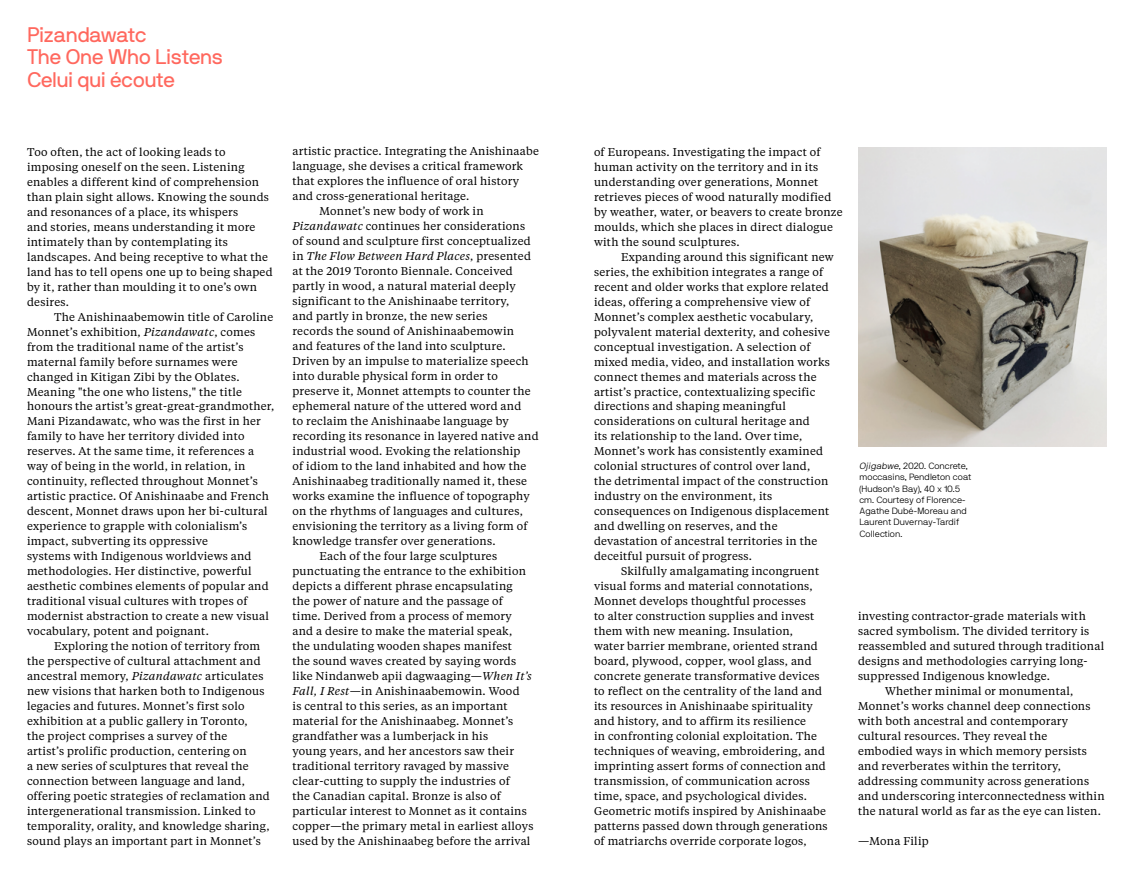
<style>
.page{position:relative;width:1134px;height:891px;background:#fff}
.page>*{position:absolute;margin:0;border:0;box-sizing:border-box;transform-origin:0 0}
.t1{font:21px/22.5px "NB International Pro";letter-spacing:-.02em;color:#ff685e}
.t2{font:11.25px/15px "Tiempos Text";letter-spacing:.02em;color:#000}
.t3{font:italic 11.25px "Tiempos Text";letter-spacing:.02em;color:#000}
.t4{font:300 9px/11.2px "NB International Pro";color:#000}
.s1{font-style:italic}
.s2{font-style:normal}
</style>
<div class="page">
<img style="left:858px;top:147px;width:249px;height:300px">
<h1 class="t1" style="left:27px;top:23px;width:198px">Pizandawatc<br>The One Who Listens<br>Celui qui écoute</h1>
<p class="t2" style="left:27px;top:144px;width:247px">Too often, the act of looking leads to imposing oneself on the seen. Listening enables a different kind of comprehension than plain sight allows. Knowing the sounds and resonances of a place, its whispers<br>and stories, means understanding it more intimately than by contemplating its landscapes. And being receptive to what the land has to tell opens one up to being shaped by it, rather than moulding it to one’s own desires.</p>
<p class="t2" style="left:27px;top:309px;width:249px;text-indent:27px">The Anishinaabemowin title of Caroline Monnet’s exhibition, <span class="s1">Pizandawatc</span>, comes from the traditional name of the artist’s maternal family before surnames were changed in Kitigan Zibi by the Oblates.<br>Meaning "the one who listens," the title honours the artist’s great-great-grandmother, Mani Pizandawatc, who was the first in her family to have her territory divided into reserves. At the same time, it references a way of being in the world, in relation, in continuity, reflected throughout Monnet’s artistic practice. Of Anishinaabe and French descent, Monnet draws upon her bi-cultural experience to grapple with colonialism’s impact, subverting its oppressive<br>systems with Indigenous worldviews and methodologies. Her distinctive, powerful aesthetic combines elements of popular and traditional visual cultures with tropes of modernist abstraction to create a new visual vocabulary, potent and poignant.</p>
<p class="t2" style="left:27px;top:638px;width:244px;text-indent:27px">Exploring the notion of territory from the perspective of cultural attachment and ancestral memory, <span class="s1">Pizandawatc</span> articulates new visions that harken both to Indigenous legacies and futures. Monnet’s first solo exhibition at a public gallery in Toronto,<br>the project comprises a survey of the<br>artist’s prolific production, centering on<br>a new series of sculptures that reveal the connection between language and land, offering poetic strategies of reclamation and intergenerational transmission. Linked to temporality, orality, and knowledge sharing, sound plays an important part in Monnet’s</p>
<p class="t2" style="left:292px;top:143px;width:248px">artistic practice. Integrating the Anishinaabe</p>
<p class="t2" style="left:292px;top:158px;width:232px">language, she devises a critical framework</p>
<p class="t2" style="left:292px;top:173px;width:228px">that explores the influence of oral history</p>
<p class="t2" style="left:292px;top:188px;width:178px">and cross-generational heritage.</p>
<p class="t2" style="left:320px;top:203px;width:166px">Monnet’s new body of work in</p>
<p class="t2" style="left:292px;top:218px;width:234px"><span class="s1">Pizandawatc</span> continues her considerations</p>
<p class="t2" style="left:293px;top:233px;width:240px">of sound and sculpture first conceptualized</p>
<p class="t3" style="left:293px;top:249px;width:240px"><span class="s2">in</span> The Flow Between Hard Places<span class="s2">, presented</span></p>
<p class="t2" style="left:293px;top:263px;width:222px">at the 2019 Toronto Biennale. Conceived</p>
<p class="t2" style="left:293px;top:278px;width:225px">partly in wood, a natural material deeply</p>
<p class="t2" style="left:293px;top:293px;width:219px">significant to the Anishinaabe territory,</p>
<p class="t2" style="left:293px;top:308px;width:196px">and partly in bronze, the new series</p>
<p class="t2" style="left:293px;top:323px;width:223px">records the sound of Anishinaabemowin</p>
<p class="t2" style="left:293px;top:338px;width:215px">and features of the land into sculpture.</p>
<p class="t2" style="left:293px;top:353px;width:238px">Driven by an impulse to materialize speech</p>
<p class="t2" style="left:293px;top:368px;width:207px">into durable physical form in order to</p>
<p class="t2" style="left:293px;top:383px;width:240px">preserve it, Monnet attempts to counter the</p>
<p class="t2" style="left:293px;top:398px;width:230px">ephemeral nature of the uttered word and</p>
<p class="t2" style="left:293px;top:413px;width:218px">to reclaim the Anishinaabe language by</p>
<p class="t2" style="left:293px;top:428px;width:248px">recording its resonance in layered native and</p>
<p class="t2" style="left:293px;top:443px;width:229px">industrial wood. Evoking the relationship</p>
<p class="t2" style="left:293px;top:458px;width:235px">of idiom to the land inhabited and how the</p>
<p class="t2" style="left:293px;top:473px;width:236px">Anishinaabeg traditionally named it, these</p>
<p class="t2" style="left:293px;top:488px;width:239px">works examine the influence of topography</p>
<p class="t2" style="left:293px;top:503px;width:232px">on the rhythms of languages and cultures,</p>
<p class="t2" style="left:293px;top:518px;width:237px">envisioning the territory as a living form of</p>
<p class="t2" style="left:293px;top:533px;width:205px">knowledge transfer over generations.</p>
<p class="t2" style="left:320px;top:548px;width:179px">Each of the four large sculptures</p>
<p class="t2" style="left:293px;top:563px;width:235px">punctuating the entrance to the exhibition</p>
<p class="t2" style="left:293px;top:578px;width:222px">depicts a different phrase encapsulating</p>
<p class="t2" style="left:293px;top:593px;width:212px">the power of nature and the passage of</p>
<p class="t2" style="left:293px;top:608px;width:221px">time. Derived from a process of memory</p>
<p class="t2" style="left:293px;top:623px;width:221px">and a desire to make the material speak,</p>
<p class="t2" style="left:293px;top:638px;width:221px">the undulating wooden shapes manifest</p>
<p class="t2" style="left:293px;top:653px;width:225px">the sound waves created by saying words</p>
<p class="t2" style="left:293px;top:668px;width:241px">like Nindanweb apii dagwaaging—<span class="s1">When It’s</span></p>
<p class="t2" style="left:293px;top:683px;width:229px"><span class="s1">Fall, I Rest</span>—in Anishinaabemowin. Wood</p>
<p class="t2" style="left:293px;top:698px;width:217px">is central to this series, as an important</p>
<p class="t2" style="left:293px;top:713px;width:222px">material for the Anishinaabeg. Monnet’s</p>
<p class="t2" style="left:293px;top:728px;width:197px">grandfather was a lumberjack in his</p>
<p class="t2" style="left:293px;top:743px;width:223px">young years, and her ancestors saw their</p>
<p class="t2" style="left:293px;top:758px;width:218px">traditional territory ravaged by massive</p>
<p class="t2" style="left:293px;top:773px;width:219px">clear-cutting to supply the industries of</p>
<p class="t2" style="left:293px;top:788px;width:210px">the Canadian capital. Bronze is also of</p>
<p class="t2" style="left:293px;top:803px;width:236px">particular interest to Monnet as it contains</p>
<p class="t2" style="left:293px;top:818px;width:242px">copper—the primary metal in earliest alloys</p>
<p class="t2" style="left:293px;top:833px;width:239px">used by the Anishinaabeg before the arrival</p>
<p class="t2" style="left:594px;top:144px;width:250px">of Europeans. Investigating the impact of human activity on the territory and in its understanding over generations, Monnet retrieves pieces of wood naturally modified by weather, water, or beavers to create bronze moulds, which she places in direct dialogue with the sound sculptures.</p>
<p class="t2" style="left:594px;top:249px;width:241px;text-indent:27px">Expanding around this significant new series, the exhibition integrates a range of recent and older works that explore related ideas, offering a comprehensive view of Monnet’s complex aesthetic vocabulary, polyvalent material dexterity, and cohesive conceptual investigation. A selection of mixed media, video, and installation works connect themes and materials across the artist’s practice, contextualizing specific directions and shaping meaningful considerations on cultural heritage and<br>its relationship to the land. Over time, Monnet’s work has consistently examined colonial structures of control over land,<br>the detrimental impact of the construction industry on the environment, its consequences on Indigenous displacement and dwelling on reserves, and the devastation of ancestral territories in the deceitful pursuit of progress.</p>
<p class="t2" style="left:594px;top:563px;width:235px;text-indent:27px">Skilfully amalgamating incongruent visual forms and material connotations, Monnet develops thoughtful processes<br>to alter construction supplies and invest them with new meaning. Insulation,<br>water barrier membrane, oriented strand board, plywood, copper, wool glass, and concrete generate transformative devices to reflect on the centrality of the land and its resources in Anishinaabe spirituality and history, and to affirm its resilience<br>in confronting colonial exploitation. The techniques of weaving, embroidering, and imprinting assert forms of connection and transmission, of communication across time, space, and psychological divides.<br>Geometric motifs inspired by Anishinaabe patterns passed down through generations of matriarchs override corporate logos,</p>
<p class="t4" style="left:859px;top:460px;width:113px"><span class="s1">Ojigabwe</span>, 2020. Concrete, moccasins, Pendleton coat (Hudson’s Bay), 40 x 10.5 cm. Courtesy of Florence-<br>Agathe Dubé-Moreau and<br>Laurent Duvernay-Tardif<br>Collection.</p>
<p class="t2" style="left:858px;top:608px;width:229px">investing contractor-grade materials with</p>
<p class="t2" style="left:858px;top:623px;width:233px">sacred symbolism. The divided territory is</p>
<p class="t2" style="left:858px;top:638px;width:248px">reassembled and sutured through traditional</p>
<p class="t2" style="left:858px;top:653px;width:231px">designs and methodologies carrying long-</p>
<p class="t2" style="left:858px;top:668px;width:194px">suppressed Indigenous knowledge.</p>
<p class="t2" style="left:885px;top:683px;width:190px">Whether minimal or monumental,</p>
<p class="t2" style="left:858px;top:698px;width:234px">Monnet’s works channel deep connections</p>
<p class="t2" style="left:858px;top:713px;width:212px">with both ancestral and contemporary</p>
<p class="t2" style="left:858px;top:728px;width:191px">cultural resources. They reveal the</p>
<p class="t2" style="left:858px;top:743px;width:231px">embodied ways in which memory persists</p>
<p class="t2" style="left:858px;top:758px;width:205px">and reverberates within the territory,</p>
<p class="t2" style="left:858px;top:773px;width:233px">addressing community across generations</p>
<p class="t2" style="left:858px;top:788px;width:248px">and underscoring interconnectedness within</p>
<p class="t2" style="left:858px;top:803px;width:244px">the natural world as far as the eye can listen.</p>
<p class="t2" style="left:858px;top:833px;width:72px">—Mona Filip</p>
</div>
